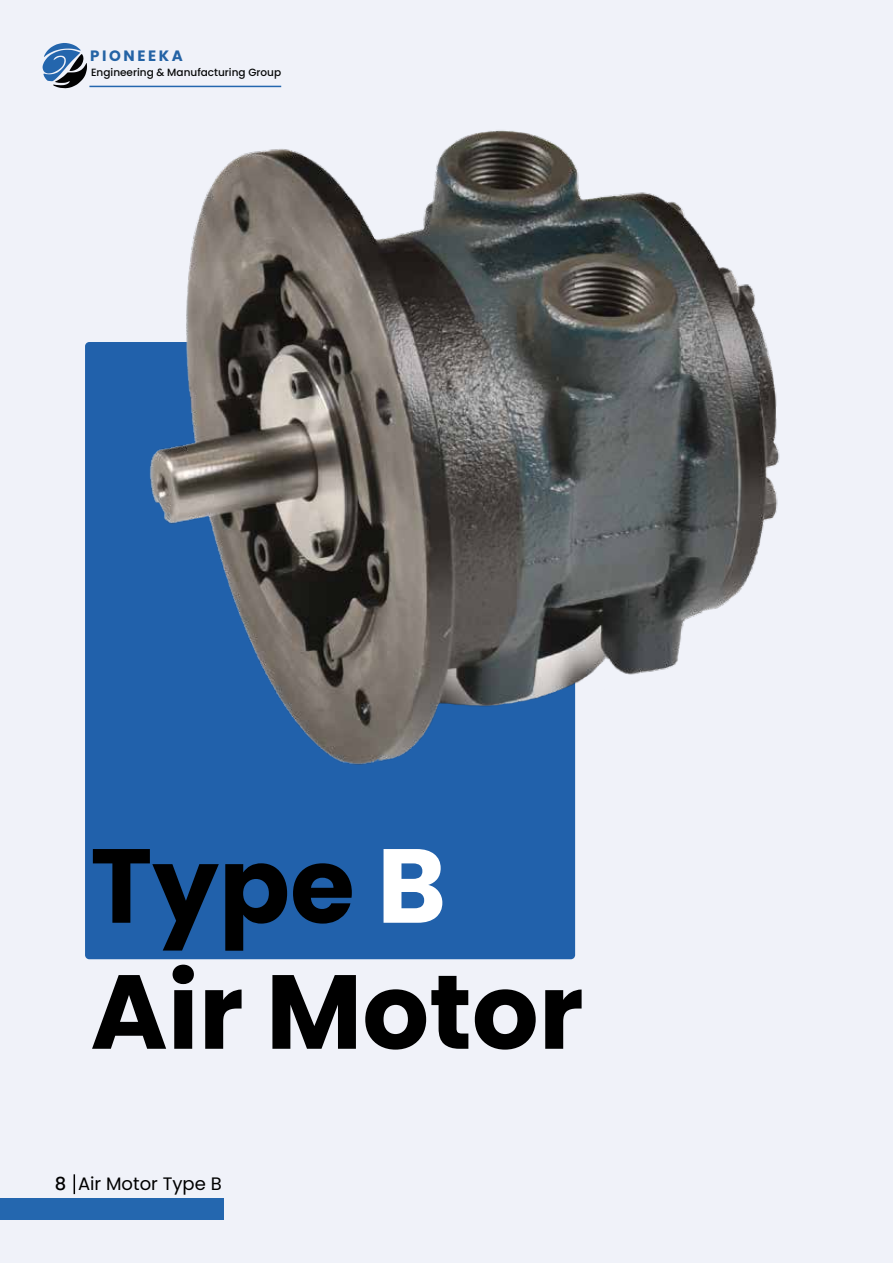
<style>
.page{position:relative;width:893px;height:1263px;background:#f0f2f9}
.page>*{position:absolute;margin:0;border:0;box-sizing:border-box;transform-origin:0 0}
.t1{font:700 105px/126px "Poppins Latin";color:#000}
.t2{font:18px "Poppins Latin";color:#000}
.t3{font:700 15px "Poppins Latin";letter-spacing:.17em;color:#2463a5}
.t4{font:500 10.5px "Poppins Latin";color:#070808}
.s1{color:#fff}
.s2{font-weight:500}
</style>
<div class="page">
<div style="left:0;top:1199px;width:223px;height:21px;background:#2467af"></div>
<svg style="left:74px;top:1174px;width:1px;height:20px"></svg>
<div style="left:85px;top:342px;width:490px;height:617px;background:#2467af;border-radius:4px"></div>
<img style="left:42px;top:43px;width:738px;height:821px">
<h3 class="t3" style="left:90px;top:46px;width:94px">PIONEEKA</h3>
<p class="t4" style="left:91px;top:66px;width:192px">Engineering &amp; Manufacturing Group</p>
<h1 class="t1" style="left:90px;top:823px;width:495px">Type <span class="s1">B<br></span>Air Motor</h1>
<h2 class="t2" style="left:55px;top:1173px;width:168px"><span class="s2">8</span> Air Motor Type B</h2>
</div>
